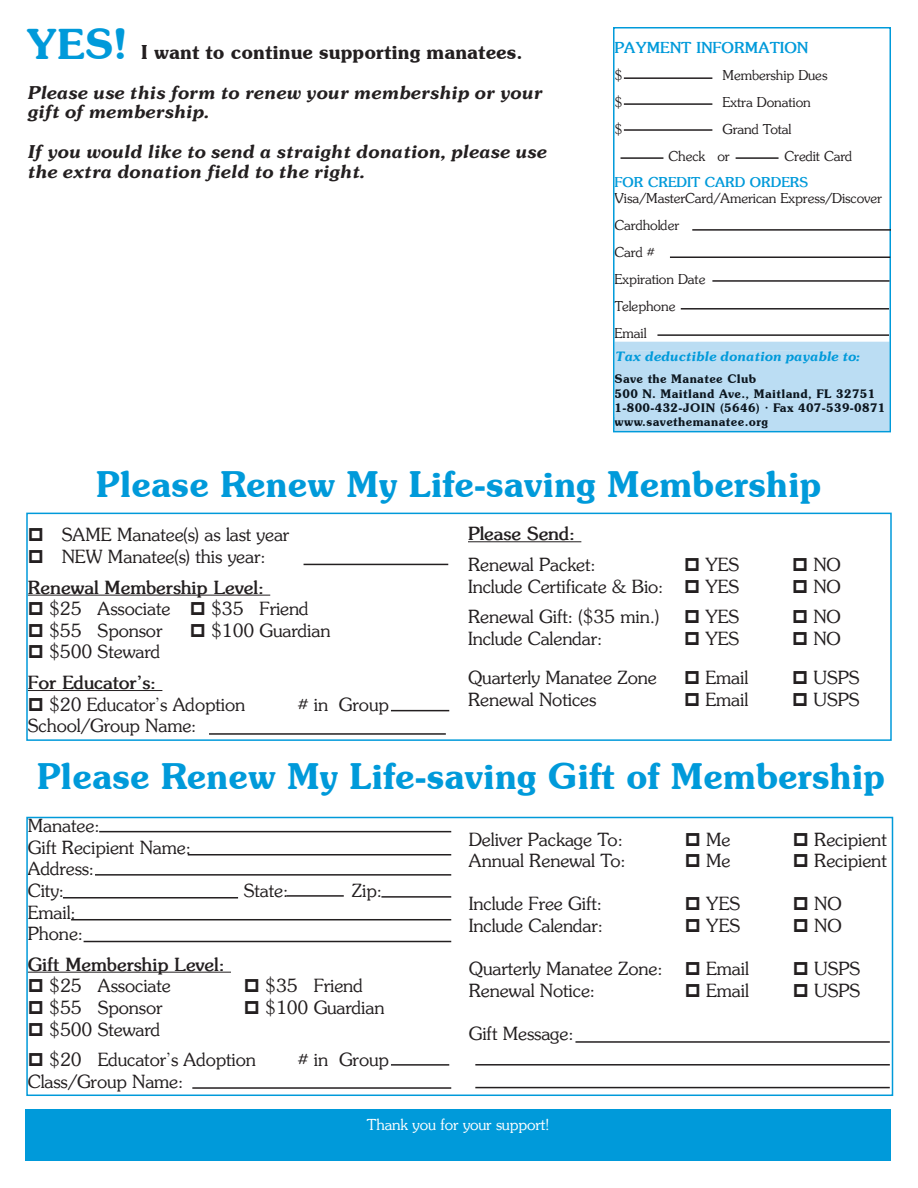
<style>
.page{position:relative;width:918px;height:1188px;background:#fff}
.page>*{position:absolute;margin:0;border:0;box-sizing:border-box;transform-origin:0 0}
.t1{font:600 36px "Souvenir IT Cby BT";color:#009ada}
.t2{font:600 19.5px "Souvenir IT Cby BT";color:#231f20}
.t3{font:18px/21.6px "Souvenir";color:#231f20}
.t4{font:700 18px "Souvenir";color:#231f20}
.t5{font:italic 700 16.5px/19.8px "Souvenir";color:#231f20}
.t6{font:15px "Souvenir";color:#fff}
.t7{font:700 15px "Souvenir";color:#009ada}
.t8{font:13.5px/27px "Souvenir";color:#231f20}
.t9{font:700 13.5px "Souvenir";color:#009ada}
.t10{font:600 12px/14.4px "Souvenir IT Cby BT";letter-spacing:.03em;color:#0c161f}
.t11{font:italic 700 12px "Souvenir";color:#009ada}
.s1{font-size:42px;color:#009ada}
</style>
<div class="page">
<div style="left:26px;top:1109px;width:865px;height:52px;background:#009ada"></div>
<hr style="left:28px;top:595px;width:242px;height:1px;background:#231f20">
<hr style="left:28px;top:690px;width:134px;height:1px;background:#231f20">
<hr style="left:468px;top:541px;width:113px;height:1px;background:#231f20">
<div style="left:26px;top:513px;width:866px;height:228px;border:2px solid #009ada"></div>
<hr style="left:304px;top:564px;width:144px;height:1px;background:#231f20">
<hr style="left:209px;top:733px;width:237px;height:2px;background:#231f20">
<div style="left:616px;top:342px;width:272px;height:87px;background:#bbddf3"></div>
<div style="left:616px;top:351px;width:244px;height:12px;background:#bbddf3"></div>
<div style="left:615px;top:374px;width:141px;height:9px;background:#bbddf3"></div>
<div style="left:615px;top:389px;width:259px;height:10px;background:#bbddf3"></div>
<div style="left:616px;top:403px;width:268px;height:11px;background:#bbddf3"></div>
<div style="left:615px;top:418px;width:153px;height:11px;background:#bbddf3"></div>
<div style="left:613px;top:27px;width:278px;height:405px;border:2px solid #009ada"></div>
<hr style="left:692px;top:229px;width:199px;height:2px;background:#231f20">
<hr style="left:712px;top:280px;width:178px;height:2px;background:#231f20">
<hr style="left:670px;top:256px;width:220px;height:2px;background:#231f20">
<hr style="left:681px;top:308px;width:208px;height:2px;background:#231f20">
<hr style="left:657px;top:334px;width:232px;height:2px;background:#231f20">
<hr style="left:624px;top:77px;width:88px;height:2px;background:#231f20">
<hr style="left:624px;top:129px;width:88px;height:2px;background:#231f20">
<hr style="left:624px;top:103px;width:88px;height:2px;background:#231f20">
<hr style="left:621px;top:157px;width:42px;height:2px;background:#231f20">
<hr style="left:736px;top:157px;width:43px;height:2px;background:#231f20">
<hr style="left:28px;top:972px;width:203px;height:1px;background:#231f20">
<div style="left:26px;top:817px;width:867px;height:279px;border:2px solid #009ada"></div>
<hr style="left:99px;top:831px;width:352px;height:1px;background:#231f20">
<hr style="left:188px;top:854px;width:263px;height:2px;background:#231f20">
<hr style="left:95px;top:874px;width:356px;height:2px;background:#231f20">
<hr style="left:63px;top:897px;width:175px;height:2px;background:#231f20">
<hr style="left:286px;top:895px;width:58px;height:2px;background:#231f20">
<hr style="left:381px;top:896px;width:70px;height:2px;background:#231f20">
<hr style="left:71px;top:919px;width:380px;height:1px;background:#231f20">
<hr style="left:84px;top:941px;width:367px;height:1px;background:#231f20">
<hr style="left:192px;top:1087px;width:259px;height:2px;background:#231f20">
<hr style="left:575px;top:1041px;width:315px;height:2px;background:#231f20">
<hr style="left:475px;top:1064px;width:415px;height:2px;background:#231f20">
<hr style="left:475px;top:1087px;width:415px;height:1px;background:#231f20">
<hr style="left:391px;top:710px;width:58px;height:1px;background:#231f20">
<hr style="left:391px;top:1064px;width:58px;height:2px;background:#231f20">
<p class="t2" style="left:27px;top:40px;width:497px"><span class="s1">YES!</span> I want to continue supporting manatees.</p>
<p class="t5" style="left:27px;top:81px;width:517px">Please use this form to renew your membership or your gift of membership.</p>
<p class="t5" style="left:27px;top:141px;width:521px">If you would like to send a straight donation, please use the extra donation field to the right.</p>
<p class="t7" style="left:615px;top:39px;width:195px">PAYMENT INFORMATION</p>
<p class="t8" style="left:615px;top:62px;width:10px">$</p>
<p class="t8" style="left:723px;top:62px;width:106px">Membership Dues</p>
<p class="t8" style="left:615px;top:89px;width:10px">$</p>
<p class="t8" style="left:723px;top:89px;width:90px">Extra Donation</p>
<p class="t8" style="left:615px;top:116px;width:10px">$</p>
<p class="t8" style="left:669px;top:116px;width:124px;text-indent:54px">Grand Total<br>Check or</p>
<p class="t8" style="left:785px;top:143px;width:69px">Credit Card</p>
<p class="t9" style="left:615px;top:173px;width:195px">FOR CREDIT CARD ORDERS</p>
<p class="t8" style="left:615px;top:184px;width:269px">Visa/MasterCard/American Express/Discover<br>Cardholder<br>Card #<br>Expiration Date<br>Telephone<br>Email</p>
<p class="t11" style="left:615px;top:347px;width:246px">Tax deductible donation payable to:</p>
<p class="t10" style="left:615px;top:372px;width:273px">Save the Manatee Club<br>500 N. Maitland Ave., Maitland, FL 32751<br>1-800-432-JOIN (5646) ∙ Fax 407-539-0871 www.savethemanatee.org</p>
<h1 class="t1" style="left:96px;top:462px;width:727px">Please Renew My Life-saving Membership</h1>
<p class="t3" style="left:62px;top:524px;width:229px">SAME Manatee(s) as last year<br>NEW Manatee(s) this year:</p>
<p class="t4" style="left:28px;top:576px;width:238px">Renewal Membership Level:</p>
<p class="t3" style="left:49px;top:598px;width:123px">$25 Associate</p>
<p class="t3" style="left:211px;top:598px;width:99px">$35 Friend</p>
<p class="t3" style="left:49px;top:619px;width:115px">$55 Sponsor</p>
<p class="t3" style="left:211px;top:619px;width:121px">$100 Guardian</p>
<p class="t3" style="left:49px;top:641px;width:113px">$500 Steward</p>
<p class="t4" style="left:28px;top:671px;width:130px">For Educator's:</p>
<p class="t3" style="left:49px;top:693px;width:198px">$20 Educator’s Adoption</p>
<p class="t3" style="left:298px;top:693px;width:92px"># in Group</p>
<p class="t3" style="left:28px;top:715px;width:170px">School/Group Name:</p>
<p class="t4" style="left:468px;top:523px;width:109px">Please Send:</p>
<p class="t3" style="left:468px;top:553px;width:129px">Renewal Packet:</p>
<p class="t3" style="left:705px;top:553px;width:36px">YES</p>
<p class="t3" style="left:813px;top:553px;width:29px">NO</p>
<p class="t3" style="left:468px;top:575px;width:197px">Include Certificate &amp; Bio:</p>
<p class="t3" style="left:705px;top:575px;width:36px">YES</p>
<p class="t3" style="left:813px;top:575px;width:29px">NO</p>
<p class="t3" style="left:468px;top:605px;width:193px">Renewal Gift: ($35 min.)</p>
<p class="t3" style="left:705px;top:605px;width:36px">YES</p>
<p class="t3" style="left:813px;top:605px;width:29px">NO</p>
<p class="t3" style="left:468px;top:627px;width:136px">Include Calendar:</p>
<p class="t3" style="left:705px;top:627px;width:36px">YES</p>
<p class="t3" style="left:813px;top:627px;width:29px">NO</p>
<p class="t3" style="left:468px;top:667px;width:190px">Quarterly Manatee Zone</p>
<p class="t3" style="left:705px;top:667px;width:44px">Email</p>
<p class="t3" style="left:813px;top:667px;width:48px">USPS</p>
<p class="t3" style="left:468px;top:688px;width:130px">Renewal Notices</p>
<p class="t3" style="left:705px;top:688px;width:44px">Email</p>
<p class="t3" style="left:813px;top:688px;width:48px">USPS</p>
<h1 class="t1" style="left:37px;top:754px;width:850px">Please Renew My Life-saving Gift of Membership</h1>
<p class="t3" style="left:28px;top:814px;width:165px">Manatee:<br>Gift Recipient Name:<br>Address:<br>City:</p>
<p class="t3" style="left:244px;top:879px;width:46px">State:</p>
<p class="t3" style="left:352px;top:879px;width:32px">Zip:</p>
<p class="t3" style="left:28px;top:901px;width:57px">Email:<br>Phone:</p>
<p class="t4" style="left:28px;top:953px;width:199px">Gift Membership Level:</p>
<p class="t3" style="left:49px;top:975px;width:123px">$25 Associate</p>
<p class="t3" style="left:265px;top:975px;width:99px">$35 Friend</p>
<p class="t3" style="left:49px;top:996px;width:115px">$55 Sponsor</p>
<p class="t3" style="left:265px;top:996px;width:121px">$100 Guardian</p>
<p class="t3" style="left:49px;top:1013px;width:208px;line-height:30.6px">$500 Steward<br>$20 Educator’s Adoption</p>
<p class="t3" style="left:298px;top:1048px;width:92px"># in Group</p>
<p class="t3" style="left:28px;top:1070px;width:157px">Class/Group Name:</p>
<p class="t3" style="left:469px;top:828px;width:156px">Deliver Package To:</p>
<p class="t3" style="left:706px;top:828px;width:26px">Me</p>
<p class="t3" style="left:814px;top:828px;width:74px">Recipient</p>
<p class="t3" style="left:469px;top:849px;width:159px">Annual Renewal To:</p>
<p class="t3" style="left:706px;top:849px;width:26px">Me</p>
<p class="t3" style="left:814px;top:849px;width:74px">Recipient</p>
<p class="t3" style="left:469px;top:893px;width:135px">Include Free Gift:</p>
<p class="t3" style="left:706px;top:893px;width:36px">YES</p>
<p class="t3" style="left:814px;top:893px;width:29px">NO</p>
<p class="t3" style="left:469px;top:914px;width:136px">Include Calendar:</p>
<p class="t3" style="left:706px;top:914px;width:36px">YES</p>
<p class="t3" style="left:814px;top:914px;width:29px">NO</p>
<p class="t3" style="left:469px;top:957px;width:196px">Quarterly Manatee Zone:</p>
<p class="t3" style="left:706px;top:957px;width:44px">Email</p>
<p class="t3" style="left:814px;top:957px;width:48px">USPS</p>
<p class="t3" style="left:469px;top:979px;width:128px">Renewal Notice:</p>
<p class="t3" style="left:706px;top:979px;width:44px">Email</p>
<p class="t3" style="left:814px;top:979px;width:48px">USPS</p>
<p class="t3" style="left:469px;top:1022px;width:107px">Gift Message:</p>
<p class="t6" style="left:367px;top:1115px;width:184px">Thank you for your support!</p>
</div>
